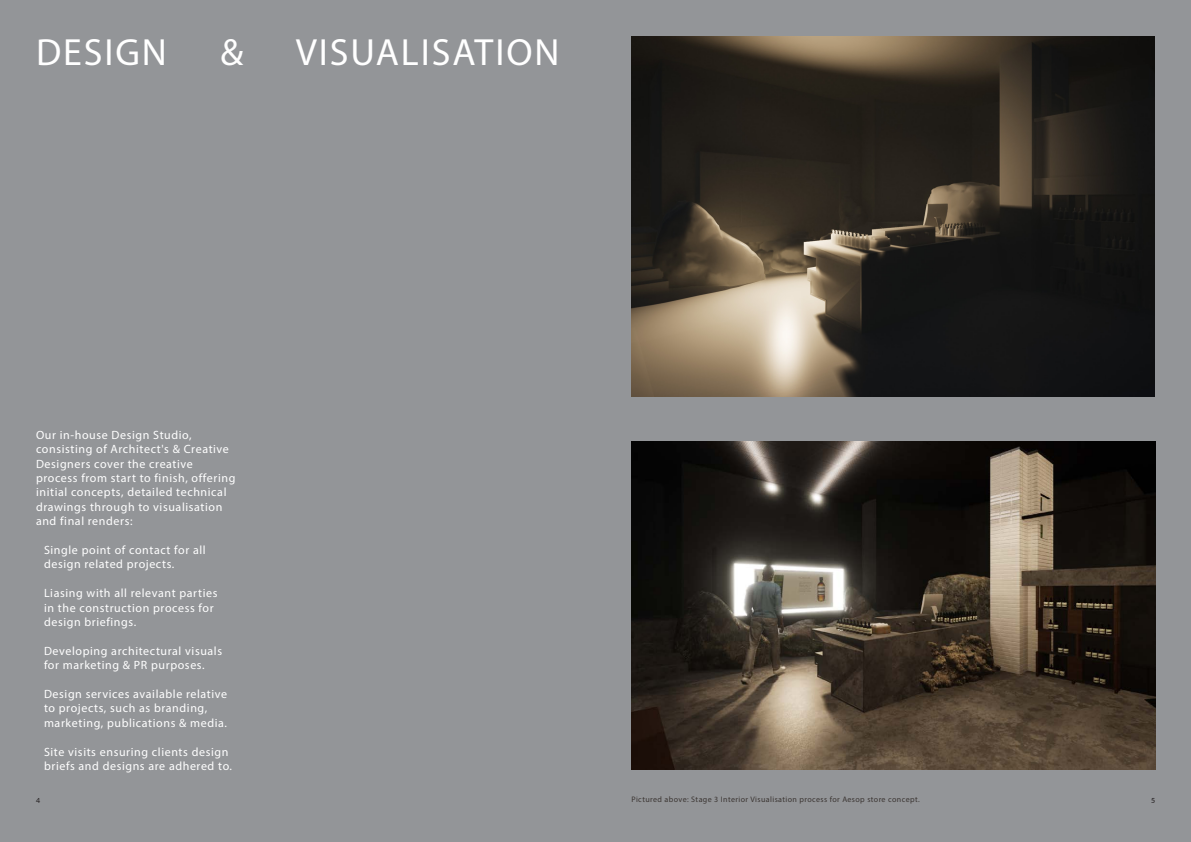
<style>
.page{position:relative;width:1191px;height:842px;background:#939598}
.page>*{position:absolute;margin:0;border:0;box-sizing:border-box;transform-origin:0 0}
.Mcfeaze_Paragraph{font:38px "Myriad Pro";letter-spacing:.05em;color:#fff}
.Mcfeaze_Paragraph-2{font:12px/14.4px "Myriad Pro";letter-spacing:.05em;color:#fff}
.Mcfeaze_Paragraph-3{font:8px "Myriad Pro";letter-spacing:.05em;color:#3b3532}
.t1{font:500 7px "Lato";color:#231f20}
</style>
<div class="page">
<img style="left:631px;top:441px;width:524px;height:329px">
<img style="left:631px;top:36px;width:524px;height:360px">
<p class="Mcfeaze_Paragraph" style="left:36px;top:28px;width:132px">DESIGN</p>
<p class="Mcfeaze_Paragraph" style="left:220px;top:28px;width:24px">&amp;</p>
<p class="Mcfeaze_Paragraph" style="left:296px;top:28px;width:265px">VISUALISATION</p>
<p class="Mcfeaze_Paragraph-2" style="left:36px;top:427px;width:201px">Our in-house Design Studio, consisting of Architect's &amp; Creative<br>Designers cover the creative process from start to finish, offering initial concepts, detailed technical drawings through to visualisation and final renders:</p>
<p class="Mcfeaze_Paragraph-2" style="left:44px;top:542px;width:163px">Single point of contact for all design related projects.</p>
<p class="Mcfeaze_Paragraph-2" style="left:44px;top:586px;width:175px">Liasing with all relevant parties in the construction process for design briefings.</p>
<p class="Mcfeaze_Paragraph-2" style="left:44px;top:643px;width:180px">Developing architectural visuals for marketing &amp; PR purposes.</p>
<p class="Mcfeaze_Paragraph-2" style="left:44px;top:686px;width:185px">Design services available relative to projects, such as branding, marketing, publications &amp; media.</p>
<p class="Mcfeaze_Paragraph-2" style="left:44px;top:744px;width:189px">Site visits ensuring clients design briefs and designs are adhered to.</p>
<p class="Mcfeaze_Paragraph-3" style="left:631px;top:794px;width:290px">Pictured above: Stage 3 Interior Visualisation process for Aesop store concept.</p>
<p class="t1" style="left:36px;top:795px;width:6px">4</p>
<p class="t1" style="left:1151px;top:795px;width:6px">5</p>
</div>
